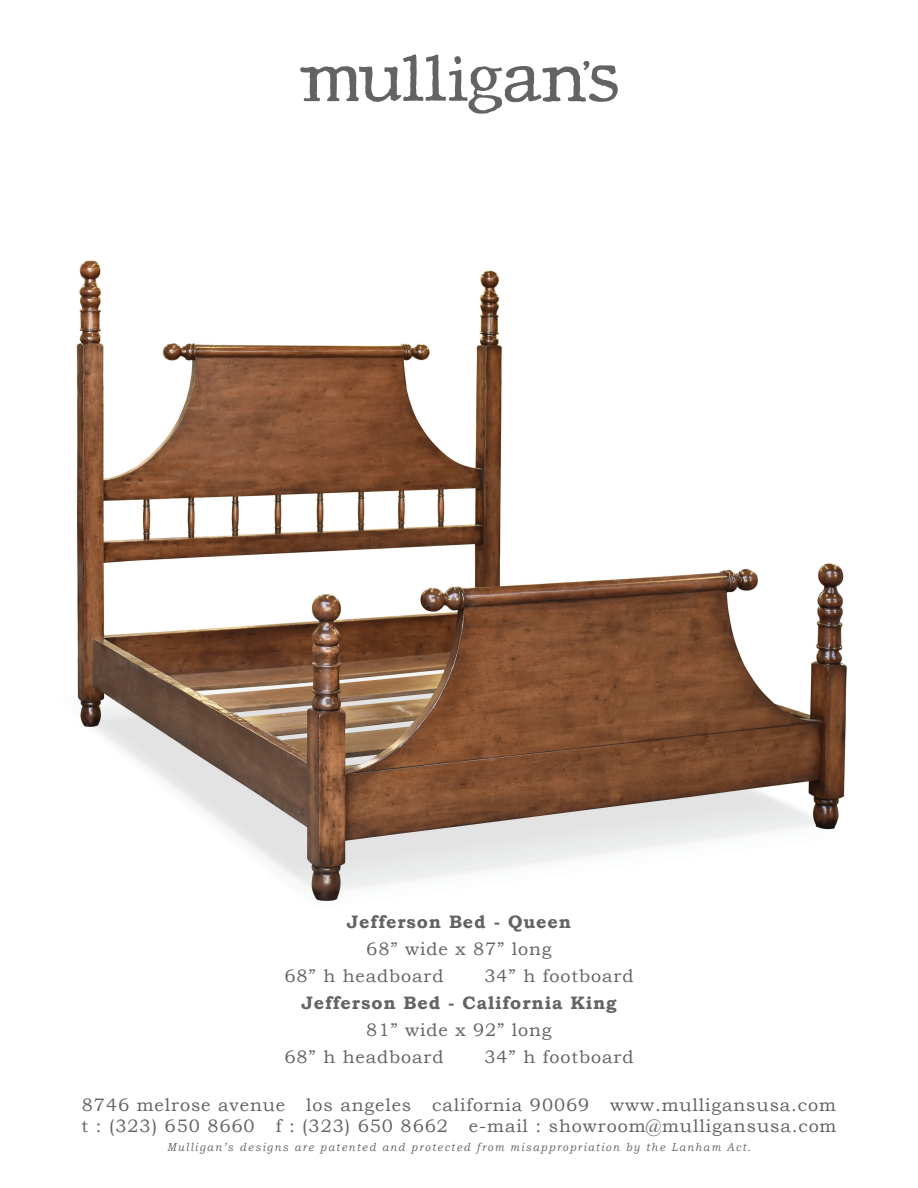
<style>
.page{position:relative;width:918px;height:1188px;background:#fff}
.page>*{position:absolute;margin:0;border:0;box-sizing:border-box;transform-origin:0 0}
.t1{font:18px/27px "Bookman Old Style";letter-spacing:.05em;color:#626363}
.t2{font:700 18px "Bookman Old Style";letter-spacing:.05em;color:#626363}
.t3{font:italic 11.55px "Bookman Old Style";letter-spacing:.15em;color:#626363;scale:.91 1}
</style>
<div class="page">
<img style="left:76px;top:260px;width:771px;height:641px">
<svg style="left:300px;top:54px;width:318px;height:60px"></svg>
<p class="t2" style="left:347px;top:909px;width:226px">Jefferson Bed - Queen</p>
<p class="t1" style="left:285px;top:935px;width:269px;text-indent:82px">68” wide x 87” long<br>68” h headboard</p>
<p class="t1" style="left:484px;top:962px;width:151px">34” h footboard</p>
<p class="t2" style="left:301px;top:990px;width:317px">Jefferson Bed - California King</p>
<p class="t1" style="left:285px;top:1016px;width:269px;text-indent:82px">81” wide x 92” long<br>68” h headboard</p>
<p class="t1" style="left:484px;top:1043px;width:151px">34” h footboard</p>
<p class="t1" style="left:81px;top:1094px;width:757px;line-height:21.6px">8746 melrose avenue los angeles california 90069 www.mulligansusa.com t : (323) 650 8660 f : (323) 650 8662 e-mail : showroom@mulligansusa.com</p>
<p class="t3" style="left:167px;top:1139px;width:643px">Mulligan’s designs are patented and protected from misappropriation by the Lanham Act.</p>
</div>
